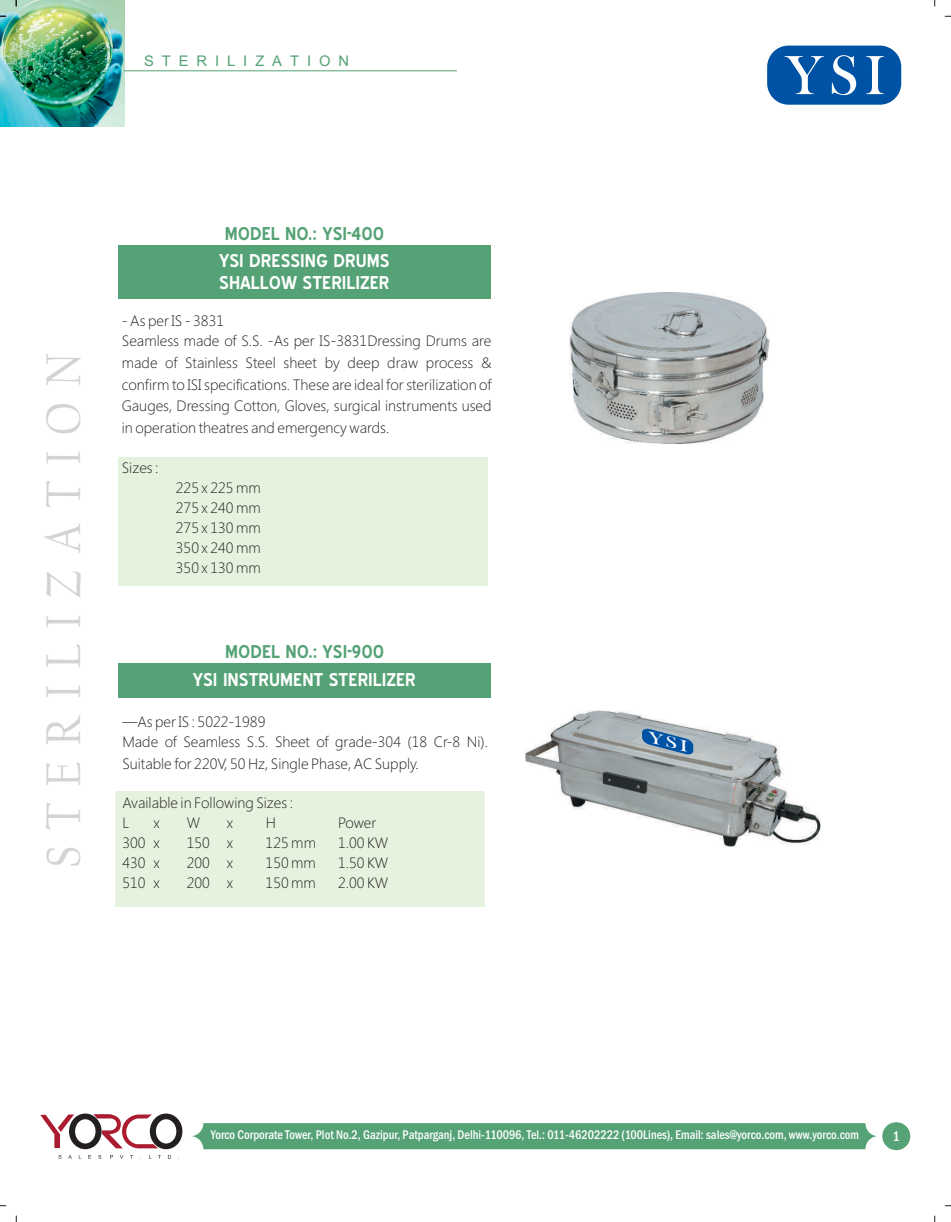
<style>
.page{position:relative;width:951px;height:1222px;background:#fff}
.page>*{position:absolute;margin:0;border:0;box-sizing:border-box;transform-origin:0 0}
.t1{font:57px "Bask Old Face";color:#fff}
.t2{font:50.55px "Californian FB";letter-spacing:.34em;color:#d1d3d4;scale:.9 1}
.t3{font:22.5px "Browallia UPC";letter-spacing:.355em;color:#54a275}
.t4{font:700 18px/21.6px "Blue Highway";color:#fff}
.t5{font:700 18px "Blue Highway";color:#54a275}
.t6{font:300 15px/20px "Segoe UI";color:#231f20}
.t7{font:500 condensed 14.4px "Franklin Gothic";color:#fff}
.t8{font:500 condensed 13.05px "Franklin Gothic";color:#fff;scale:.94 1}
</style>
<div class="page">
<img style="left:0;top:0;width:125px;height:126px">
<div style="left:115px;top:791px;width:370px;height:115px;background:#e5f2de"></div>
<div style="left:118px;top:457px;width:370px;height:128px;background:#e5f2de"></div>
<img style="left:569px;top:293px;width:200px;height:151px">
<img style="left:525px;top:711px;width:295px;height:136px">
<div style="left:191px;top:1123px;width:686px;height:26px;background:#54a275;border-radius:13px"></div>
<div style="left:882px;top:1122px;width:28px;height:28px;background:#54a275;border-radius:50%"></div>
<svg style="left:40px;top:1114px;width:34px;height:34px"></svg>
<div style="left:69px;top:1113px;width:32px;height:36px;border:6px solid #231f20;border-radius:50%"></div>
<svg style="left:93px;top:1114px;width:65px;height:34px"></svg>
<div style="left:150px;top:1113px;width:32px;height:36px;border:6px solid #231f20;border-radius:50%"></div>
<svg style="left:58px;top:1155px;width:114px;height:3px"></svg>
<hr style="left:124px;top:70px;width:333px;height:1px;background:#54a275">
<div style="left:118px;top:245px;width:372px;height:54px;background:#54a275"></div>
<div style="left:118px;top:663px;width:372px;height:35px;background:#54a275"></div>
<div style="left:767px;top:46px;width:134px;height:59px;background:#0052a4;border:4px solid #0052a4;border-radius:19px"></div>
<svg style="left:630px;top:728px;width:63px;height:27px;background:#6088ad"></svg>
<h3 class="t3" style="left:144px;top:47px;width:206px">STERILIZATION</h3>
<h2 class="t2" style="left:42px;top:868px;width:574px;rotate:-90deg">STERILIZATION</h2>
<p class="t5" style="left:225px;top:226px;width:161px">MODEL NO.: YSI-400</p>
<p class="t4" style="left:219px;top:252px;width:172px">YSI DRESSING DRUMS<br>SHALLOW STERILIZER</p>
<p class="t6" style="left:122px;top:312px;width:371px">- As per IS - 3831<br>Seamless made of S.S. -As per IS-3831Dressing Drums are</p>
<p class="t6" style="left:122px;top:353px;width:371px;line-height:21.9px;text-align:justify">made of Stainless Steel sheet by deep draw process &amp; confirm to ISI specifications. These are ideal for sterilization of Gauges, Dressing Cotton, Gloves, surgical instruments used in operation theatres and emergency wards.</p>
<p class="t6" style="left:122px;top:459px;width:38px">Sizes :</p>
<p class="t6" style="left:176px;top:479px;width:86px;text-align:justify">225 x 225 mm 275 x 240 mm 275 x 130 mm 350 x 240 mm 350 x 130 mm</p>
<p class="t5" style="left:225px;top:644px;width:160px">MODEL NO.: YSI-900</p>
<p class="t4" style="left:193px;top:670px;width:224px">YSI INSTRUMENT STERILIZER</p>
<p class="t6" style="left:122px;top:713px;width:367px">—As per IS : 5022-1989<br>Made of Seamless S.S. Sheet of grade-304 (18 Cr-8 Ni).</p>
<p class="t6" style="left:122px;top:754px;width:298px">Suitable for 220V, 50 Hz, Single Phase, AC Supply.</p>
<p class="t6" style="left:122px;top:794px;width:172px">Available in Following Sizes :<br>L</p>
<p class="t6" style="left:154px;top:814px;width:8px">x</p>
<p class="t6" style="left:187px;top:814px;width:15px">W</p>
<p class="t6" style="left:227px;top:814px;width:8px">x</p>
<p class="t6" style="left:265px;top:814px;width:12px">H</p>
<p class="t6" style="left:338px;top:814px;width:40px">Power</p>
<p class="t6" style="left:122px;top:834px;width:39px">300 x</p>
<p class="t6" style="left:187px;top:834px;width:48px">150 x</p>
<p class="t6" style="left:265px;top:834px;width:52px">125 mm</p>
<p class="t6" style="left:338px;top:834px;width:52px">1.00 KW</p>
<p class="t6" style="left:122px;top:854px;width:39px">430 x</p>
<p class="t6" style="left:187px;top:854px;width:48px">200 x</p>
<p class="t6" style="left:265px;top:854px;width:52px">150 mm</p>
<p class="t6" style="left:338px;top:854px;width:52px">1.50 KW</p>
<p class="t6" style="left:122px;top:874px;width:39px">510 x</p>
<p class="t6" style="left:187px;top:874px;width:48px">200 x</p>
<p class="t6" style="left:265px;top:874px;width:52px">150 mm</p>
<p class="t6" style="left:338px;top:874px;width:52px">2.00 KW</p>
<h1 class="t1" style="left:785px;top:55px;width:101px">YSI</h1>
<p class="t8" style="left:211px;top:1130px;width:691px">Yorco Corporate Tower, Plot No.2, Gazipur, Patparganj, Delhi-110096, Tel.: 011-46202222 (100Lines), Email: sales@yorco.com, www.yorco.com</p>
<p class="t7" style="left:892px;top:1131px;width:9px">1</p>
</div>
